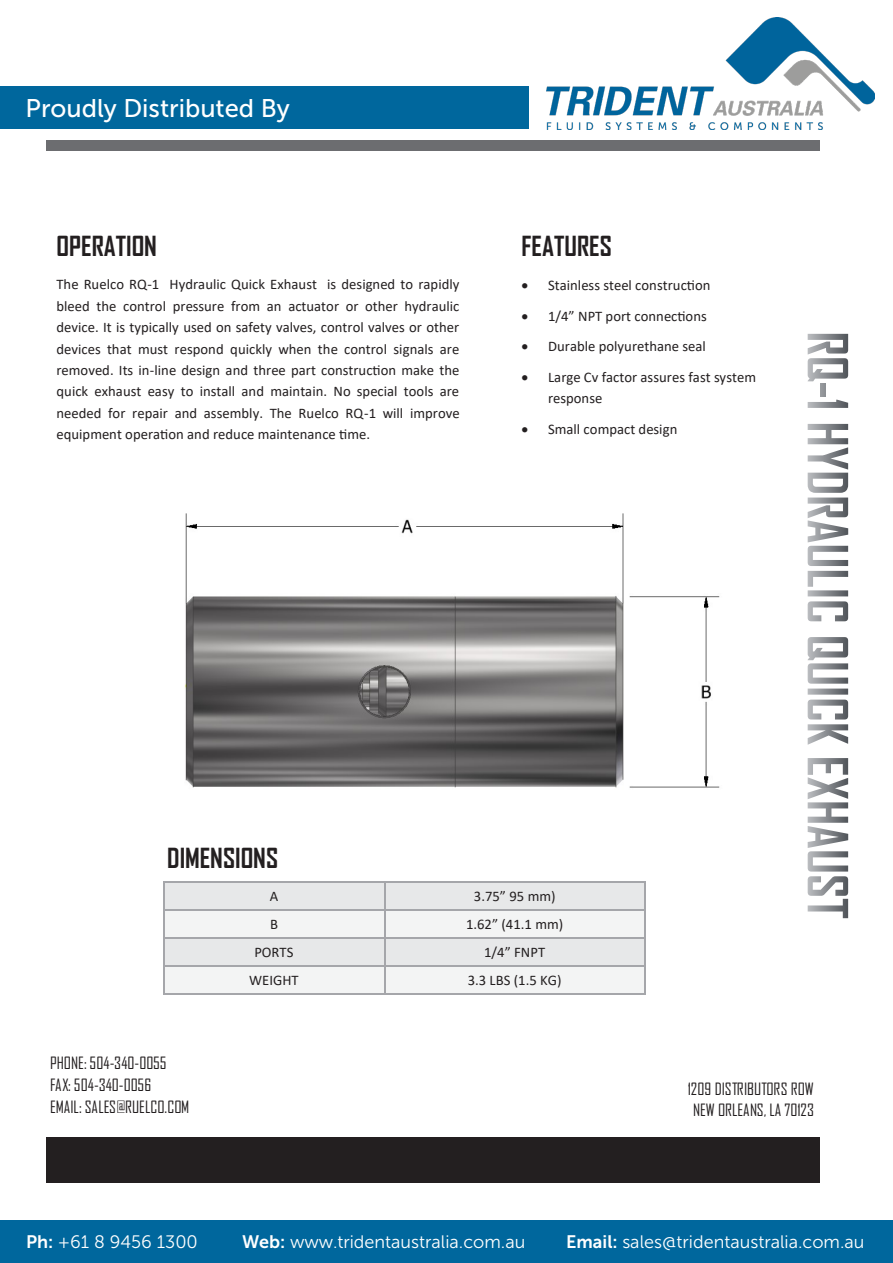
<style>
.page{position:relative;width:893px;height:1263px;background:#fff}
.page>*{position:absolute;margin:0;border:0;box-sizing:border-box;transform-origin:0 0}
.t1{font:700 26.55px "Agency FB";color:#231f20}
.t2{font:25.5px "Museo Sans 500";color:#fff}
.t3{font:18px "Museo Sans 300";color:#fff}
.t4{font:16.2px/22px "Agency FB";color:#231f20}
.t5{font:14.7px/21.5px "Calibri";color:#231f20;text-align:justify}
.s1{font-family:"Museo Sans 700"}
</style>
<div class="page">
<img style="left:547px;top:18px;width:328px;height:111px">
<div style="left:0;top:1220px;width:893px;height:43px;background:#00679d"></div>
<div style="left:0;top:86px;width:528px;height:43px;background:#00679d"></div>
<div style="left:46px;top:1137px;width:773px;height:46px;background:#231f20"></div>
<div style="left:46px;top:140px;width:773px;height:11px;background:#6c6d70"></div>
<svg style="left:808px;top:334px;width:40px;height:577px"></svg>
<div style="left:163px;top:881px;width:221px;height:29px;background:#e7e8e9"></div>
<div style="left:384px;top:881px;width:262px;height:29px;background:#e7e8e9"></div>
<div style="left:163px;top:910px;width:221px;height:28px;background:#f3f4f4"></div>
<div style="left:384px;top:910px;width:262px;height:28px;background:#f3f4f4"></div>
<div style="left:163px;top:938px;width:221px;height:28px;background:#e7e8e9"></div>
<div style="left:384px;top:938px;width:262px;height:28px;background:#e7e8e9"></div>
<div style="left:163px;top:966px;width:221px;height:28px;background:#f3f4f4"></div>
<div style="left:384px;top:966px;width:262px;height:28px;background:#f3f4f4"></div>
<hr style="left:163px;top:881px;width:2px;height:112px;background:#a5a6aa">
<hr style="left:384px;top:883px;width:1px;height:110px;background:#a5a6aa">
<hr style="left:644px;top:881px;width:2px;height:112px;background:#a5a6aa">
<hr style="left:163px;top:881px;width:483px;height:2px;background:#a5a6aa">
<hr style="left:165px;top:909px;width:479px;height:2px;background:#a5a6aa">
<hr style="left:165px;top:937px;width:479px;height:2px;background:#a5a6aa">
<hr style="left:165px;top:965px;width:479px;height:2px;background:#a5a6aa">
<hr style="left:163px;top:993px;width:483px;height:1px;background:#a5a6aa">
<img style="left:184px;top:513px;width:536px;height:275px">
<p class="t2" style="left:26px;top:94px;width:266px">Proudly Distributed By</p>
<p class="t1" style="left:57px;top:230px;width:102px">OPERATION</p>
<p class="t5" style="left:57px;top:273px;width:405px">The Ruelco RQ-1 Hydraulic Quick Exhaust is designed to rapidly bleed the control pressure from an actuator or other hydraulic device. It is typically used on safety valves, control valves or other devices that must respond quickly when the control signals are removed. Its in-line design and three part construction make the quick exhaust easy to install and maintain. No special tools are needed for repair and assembly. The Ruelco RQ-1 will improve equipment operation and reduce maintenance time.</p>
<p class="t1" style="left:522px;top:230px;width:92px">FEATURES</p>
<p class="t5" style="left:522px;top:274px;width:190px">• Stainless steel construction</p>
<p class="t5" style="left:522px;top:305px;width:187px">• 1/4” NPT port connections</p>
<p class="t5" style="left:522px;top:335px;width:186px">• Durable polyurethane seal</p>
<p class="t5" style="left:548px;top:366px;width:210px;text-indent:-26px">• Large Cv factor assures fast system response</p>
<p class="t5" style="left:522px;top:418px;width:157px">• Small compact design</p>
<p class="t1" style="left:167px;top:841px;width:112px">DIMENSIONS</p>
<p class="t5" style="left:270px;top:885px;width:10px">A</p>
<p class="t5" style="left:474px;top:885px;width:83px">3.75” 95 mm)</p>
<p class="t5" style="left:270px;top:913px;width:9px">B</p>
<p class="t5" style="left:466px;top:913px;width:99px">1.62” (41.1 mm)</p>
<p class="t5" style="left:254px;top:941px;width:41px">PORTS</p>
<p class="t5" style="left:484px;top:941px;width:62px">1/4” FNPT</p>
<p class="t5" style="left:249px;top:969px;width:51px">WEIGHT</p>
<p class="t5" style="left:468px;top:969px;width:95px">3.3 LBS (1.5 KG)</p>
<p class="t4" style="left:50px;top:1052px;width:141px">PHONE: 504-340-0055<br>FAX: 504-340-0056<br>EMAIL: SALES@RUELCO.COM</p>
<p class="t4" style="left:688px;top:1077px;width:127px;text-align:center">1209 DISTRIBUTORS ROW<br>NEW ORLEANS, LA 70123</p>
<p class="t3" style="left:26px;top:1232px;width:173px"><span class="s1">Ph:</span> +61 8 9456 1300</p>
<p class="t3" style="left:242px;top:1232px;width:285px"><span class="s1">Web:</span> www.tridentaustralia.com.au</p>
<p class="t3" style="left:566px;top:1232px;width:300px"><span class="s1">Email:</span> sales@tridentaustralia.com.au</p>
</div>
